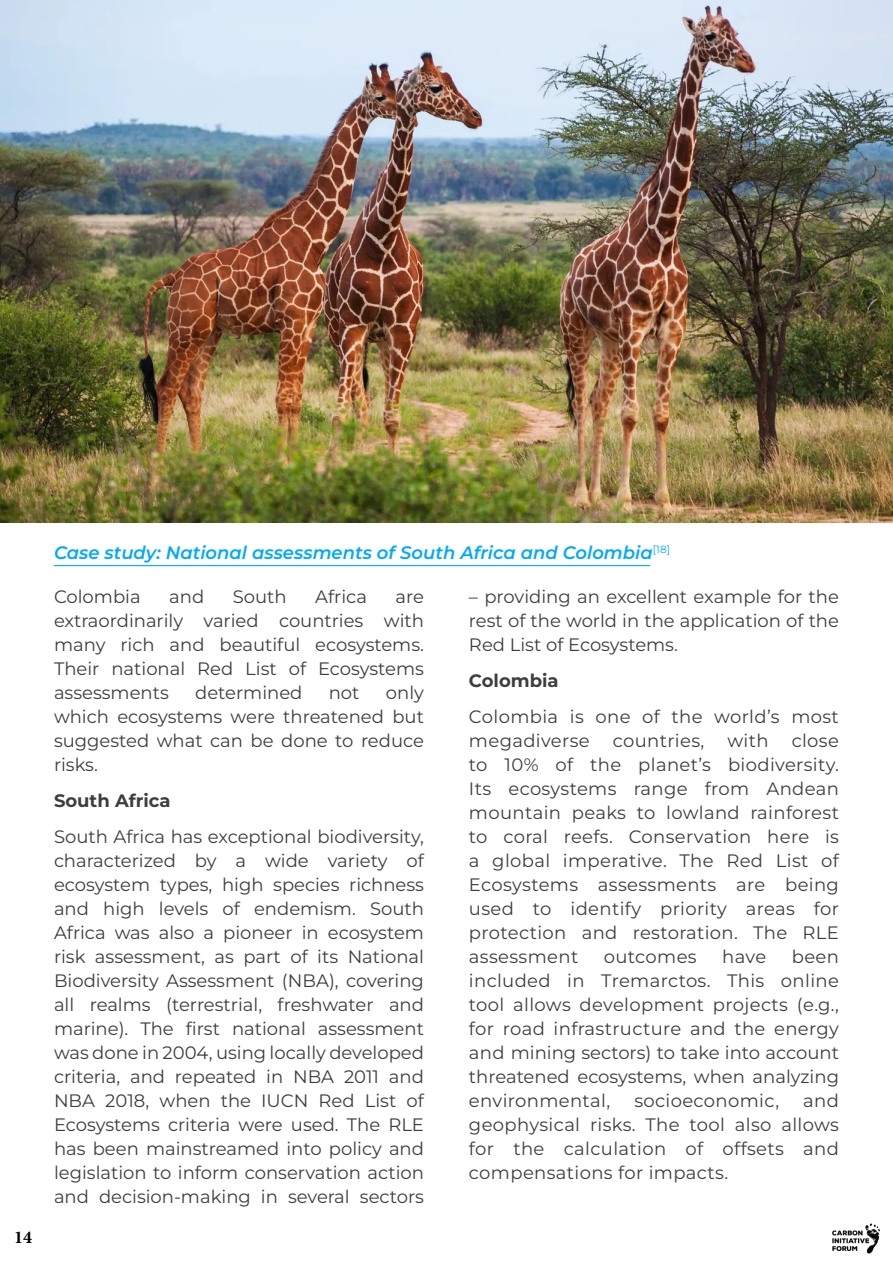
<style>
.page{position:relative;width:893px;height:1263px;background:#fff}
.page>*{position:absolute;margin:0;border:0;box-sizing:border-box;transform-origin:0 0}
.t1{font:18px/24px "Montserrat";color:#3e3e3f;text-align:justify}
.t2{font:18px/24px "Montserrat";letter-spacing:.02em;color:#3e3e3f}
.t3{font:italic 100 18px "Montserrat";color:#00a9ff}
.t4{font:700 18px "Montserrat";color:#3e3e3f}
.t5{font:700 18px "Minion Pro";color:#000}
</style>
<div class="page">
<img style="left:832px;top:1223px;width:48px;height:31px">
<img style="left:0;top:0;width:893px;height:522px">
<hr style="left:54px;top:565px;width:596px;height:1px;background:#00a9ff">
<p class="t5" style="left:14px;top:1224px;width:19px">14</p>
<p class="t3" style="left:54px;top:541px;width:618px">Case study: National assessments of South Africa and Colombia<sup>[18]</sup></p>
<p class="t1" style="left:54px;top:584px;width:88px">Colombia</p>
<p class="t1" style="left:169px;top:584px;width:36px">and</p>
<p class="t1" style="left:233px;top:584px;width:55px">South</p>
<p class="t1" style="left:315px;top:584px;width:53px">Africa</p>
<p class="t1" style="left:54px;top:584px;width:371px;text-indent:341px">are extraordinarily varied countries with many rich and beautiful ecosystems.<br>Their national Red List of Ecosystems assessments</p>
<p class="t1" style="left:54px;top:680px;width:371px;text-indent:332px">only which ecosystems were threatened but suggested what can be done to reduce risks.</p>
<p class="t4" style="left:54px;top:789px;width:118px">South Africa</p>
<p class="t1" style="left:54px;top:824px;width:371px">South Africa has exceptional biodiversity, characterized by a wide variety of ecosystem types, high species richness and high levels of endemism. South Africa was also a pioneer in ecosystem risk assessment, as part of its National Biodiversity Assessment (NBA), covering all realms (terrestrial, freshwater and marine). The first national assessment was done in 2004, using locally developed criteria, and repeated in NBA 2011 and NBA 2018, when the IUCN Red List of Ecosystems criteria were used. The RLE has been mainstreamed into policy and legislation to inform conservation action and decision-making in several sectors</p>
<p class="t1" style="left:195px;top:680px;width:109px">determined</p>
<p class="t1" style="left:329px;top:680px;width:32px">not</p>
<p class="t1" style="left:469px;top:584px;width:371px">– providing an excellent example for the rest of the world in the application of the Red List of Ecosystems.</p>
<p class="t4" style="left:469px;top:669px;width:91px">Colombia</p>
<p class="t2" style="left:469px;top:704px;width:371px">Colombia is one of the world’s most megadiverse</p>
<p class="t1" style="left:469px;top:728px;width:371px;text-indent:323px">close to 10% of the planet’s biodiversity.<br>Its ecosystems range from Andean mountain peaks to lowland rainforest to coral reefs. Conservation here is a global imperative. The Red List of Ecosystems assessments are being used to identify priority areas for protection and restoration. The RLE assessment</p>
<p class="t2" style="left:613px;top:728px;width:93px">countries,</p>
<p class="t1" style="left:727px;top:728px;width:43px">with</p>
<p class="t1" style="left:469px;top:944px;width:371px;text-indent:323px">been included in Tremarctos. This online tool allows development projects (e.g., for road infrastructure and the energy and mining sectors) to take into account threatened ecosystems, when analyzing environmental,</p>
<p class="t2" style="left:604px;top:944px;width:94px">outcomes</p>
<p class="t1" style="left:722px;top:944px;width:46px">have</p>
<p class="t1" style="left:469px;top:1088px;width:371px;text-indent:334px">and geophysical risks. The tool also allows for the calculation of offsets and compensations for impacts.</p>
<p class="t2" style="left:634px;top:1088px;width:146px">socioeconomic,</p>
</div>
